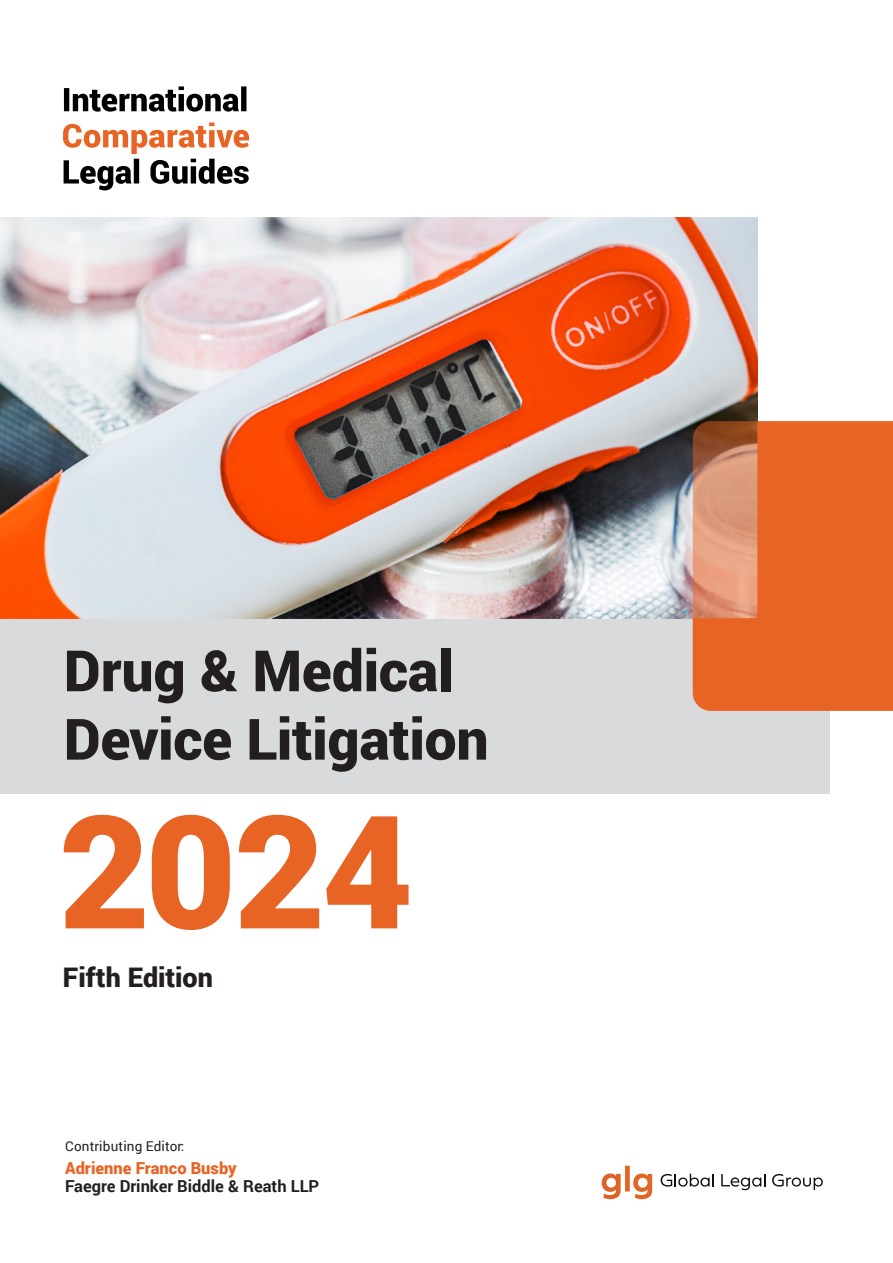
<style>
.page{position:relative;width:893px;height:1263px;background:#fff}
.page>*{position:absolute;margin:0;border:0;box-sizing:border-box;transform-origin:0 0}
.t1{font:900 157.5px "Roboto";color:#e86424}
.t2{font:900 57px/68.4px "Roboto";letter-spacing:-.005em;color:#231f20}
.t3{font:900 27px "Roboto";color:#231f20}
.t4{font:700 16.5px "Roboto";color:#231f20}
.t5{font:900 16.5px "Roboto";color:#e86424}
.t6{font:13.5px "Roboto";letter-spacing:.01em;color:#231f20}
</style>
<div class="page">
<img style="left:0;top:217px;width:758px;height:402px">
<div style="left:0;top:619px;width:829px;height:174px;background:#d9dadc"></div>
<svg style="left:693px;top:421px;width:200px;height:290px;background:#e26d34"></svg>
<svg style="left:63px;top:123px;width:186px;height:67px"></svg>
<svg style="left:64px;top:86px;width:182px;height:26px"></svg>
<svg style="left:602px;top:1166px;width:50px;height:33px"></svg>
<svg style="left:661px;top:1174px;width:53px;height:12px"></svg>
<svg style="left:721px;top:1174px;width:45px;height:16px"></svg>
<svg style="left:772px;top:1174px;width:51px;height:16px"></svg>
<h2 class="t2" style="left:64px;top:634px;width:426px">Drug &amp; Medical<br>Device Litigation</h2>
<h1 class="t1" style="left:59px;top:761px;width:356px">2024</h1>
<h3 class="t3" style="left:63px;top:959px;width:152px">Fifth Edition</h3>
<p class="t6" style="left:65px;top:1137px;width:121px">Contributing Editor:</p>
<p class="t5" style="left:65px;top:1156px;width:173px">Adrienne Franco Busby</p>
<p class="t4" style="left:65px;top:1174px;width:256px">Faegre Drinker Biddle &amp; Reath LLP</p>
</div>
